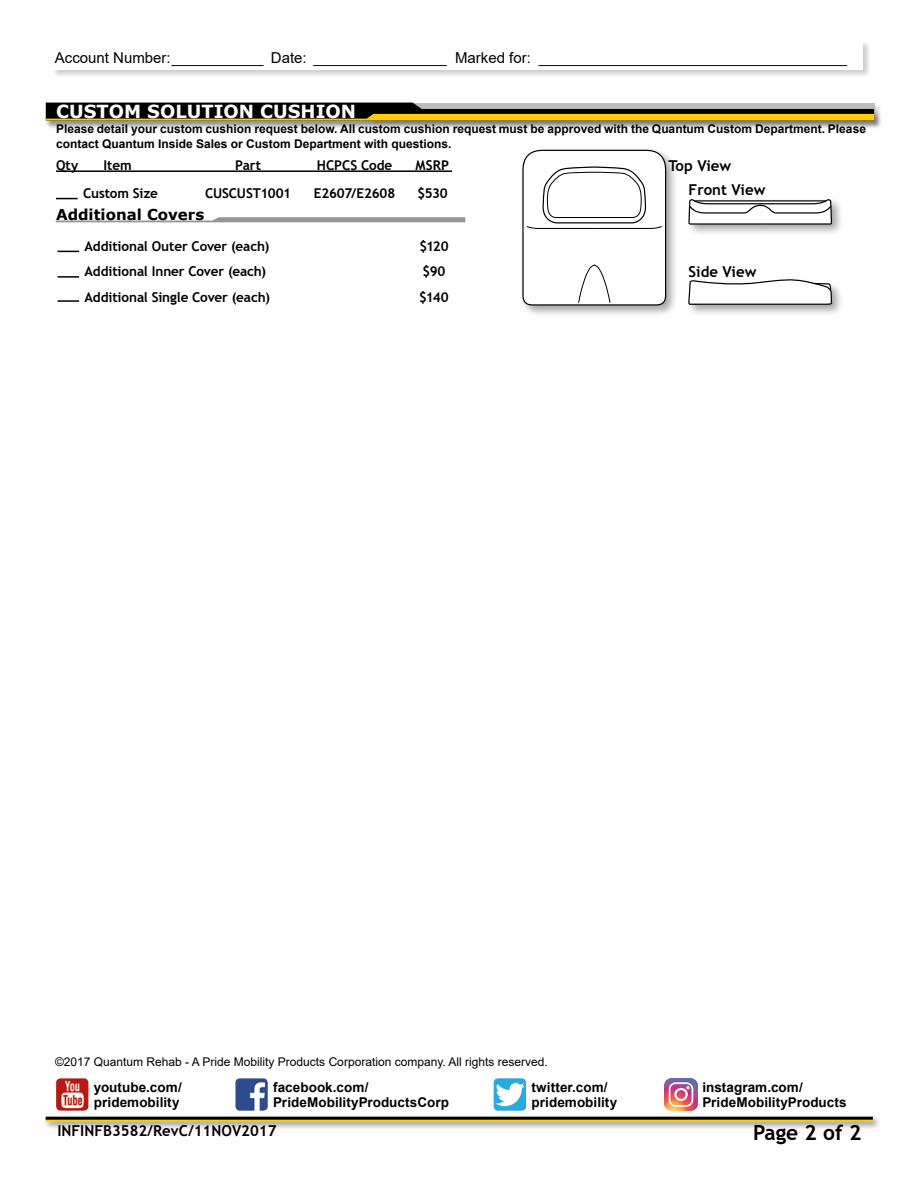
<style>
.page{position:relative;width:918px;height:1188px;background:#fff}
.page>*{position:absolute;margin:0;border:0;box-sizing:border-box;transform-origin:0 0}
.t1{font:700 21px "Trebuchet MS";color:#000}
.Main_Heading_for_Bla{font:700 18px "Verdana";color:#fff}
.Account_Details_Runn{font:15px "Arial";color:#000}
.t2{font:700 15px "Trebuchet MS";color:#000}
.Sub_Heading{font:700 15px "Verdana";color:#000}
.Cushion_Tabs{font:700 13.5px "Trebuchet MS";letter-spacing:-.01em;color:#000}
.SocialMedia_Links{font:700 13.5px "Arial";letter-spacing:.005em;color:#000}
.Cushion_Tab_Header{font:700 13.5px "Trebuchet MS";color:#000}
.Main_Heading_Followi{font:700 12px/14.4px "Arial";color:#000}
.Body_Text_8_pt{font:12px "Arial";color:#000}
</style>
<div class="page">
<div style="left:43px;top:1114px;width:839px;height:17px;background:#000;opacity:.48"></div>
<hr style="left:46px;top:1119px;width:827px;height:3px;background:#ffcb05">
<hr style="left:46px;top:1117px;width:827px;height:3px;background:#000">
<div style="left:52px;top:40px;width:819px;height:38px;background:#000;opacity:.23"></div>
<div style="left:53px;top:40px;width:810px;height:30px;background:#fff"></div>
<svg style="left:56px;top:198px;width:22px;height:1px"></svg>
<svg style="left:58px;top:251px;width:21px;height:1px"></svg>
<hr style="left:58px;top:276px;width:21px;height:2px;background:#000">
<hr style="left:58px;top:300px;width:21px;height:2px;background:#000">
<div style="left:519px;top:147px;width:325px;height:171px;background:#000;opacity:.36"></div>
<svg style="left:688px;top:278px;width:145px;height:27px"></svg>
<svg style="left:688px;top:199px;width:145px;height:26px"></svg>
<svg style="left:522px;top:149px;width:145px;height:157px"></svg>
<hr style="left:56px;top:170px;width:396px;height:2px;background:#000">
<div style="left:45px;top:102px;width:837px;height:27px;background:#000;opacity:.23"></div>
<div style="left:45px;top:113px;width:837px;height:16px;background:#000;opacity:.23"></div>
<svg style="left:46px;top:103px;width:828px;height:17px;background:#645726"></svg>
<svg style="left:56px;top:217px;width:409px;height:5px"></svg>
<img style="left:56px;top:1078px;width:32px;height:33px">
<img style="left:235px;top:1078px;width:33px;height:33px">
<img style="left:494px;top:1078px;width:32px;height:33px">
<img style="left:665px;top:1078px;width:32px;height:33px">
<p class="Account_Details_Runn" style="left:55px;top:47px;width:794px">Account Number:___________ Date: ________________ Marked for: _____________________________________</p>
<p class="Main_Heading_for_Bla" style="left:56px;top:98px;width:302px">CUSTOM SOLUTION CUSHION</p>
<p class="Main_Heading_Followi" style="left:56px;top:122px;width:811px">Please detail your custom cushion request below. All custom cushion request must be approved with the Quantum Custom Department. Please contact Quantum Inside Sales or Custom Department with questions.</p>
<p class="Cushion_Tab_Header" style="left:56px;top:156px;width:24px">Qty</p>
<p class="Cushion_Tab_Header" style="left:103px;top:156px;width:30px">Item</p>
<p class="Cushion_Tab_Header" style="left:235px;top:156px;width:28px">Part</p>
<p class="Cushion_Tab_Header" style="left:317px;top:156px;width:77px">HCPCS Code</p>
<p class="Cushion_Tab_Header" style="left:416px;top:156px;width:35px">MSRP</p>
<p class="t2" style="left:689px;top:180px;width:78px">Front View</p>
<p class="t2" style="left:668px;top:156px;width:64px">Top View</p>
<p class="Cushion_Tabs" style="left:83px;top:185px;width:77px">Custom Size</p>
<p class="Cushion_Tabs" style="left:205px;top:185px;width:88px">CUSCUST1001</p>
<p class="Cushion_Tabs" style="left:314px;top:185px;width:83px">E2607/E2608</p>
<p class="Cushion_Tabs" style="left:417px;top:185px;width:32px">$530</p>
<p class="Sub_Heading" style="left:56px;top:204px;width:150px">Additional Covers</p>
<p class="Cushion_Tabs" style="left:85px;top:237px;width:186px">Additional Outer Cover (each)</p>
<p class="Cushion_Tabs" style="left:419px;top:237px;width:31px">$120</p>
<p class="Cushion_Tabs" style="left:85px;top:263px;width:183px">Additional Inner Cover (each)</p>
<p class="Cushion_Tabs" style="left:423px;top:263px;width:24px">$90</p>
<p class="Cushion_Tabs" style="left:85px;top:288px;width:187px">Additional Single Cover (each)</p>
<p class="Cushion_Tabs" style="left:419px;top:288px;width:31px">$140</p>
<p class="t2" style="left:689px;top:263px;width:69px">Side View</p>
<p class="Body_Text_8_pt" style="left:55px;top:1054px;width:494px">©2017 Quantum Rehab - A Pride Mobility Products Corporation company. All rights reserved.</p>
<p class="SocialMedia_Links" style="left:94px;top:1078px;width:89px">youtube.com/</p>
<p class="SocialMedia_Links" style="left:94px;top:1093px;width:87px">pridemobility</p>
<p class="SocialMedia_Links" style="left:273px;top:1078px;width:97px">facebook.com/</p>
<p class="SocialMedia_Links" style="left:273px;top:1093px;width:177px">PrideMobilityProductsCorp</p>
<p class="SocialMedia_Links" style="left:531px;top:1078px;width:78px">twitter.com/</p>
<p class="SocialMedia_Links" style="left:531px;top:1093px;width:87px">pridemobility</p>
<p class="SocialMedia_Links" style="left:702px;top:1078px;width:102px">instagram.com/</p>
<p class="SocialMedia_Links" style="left:702px;top:1093px;width:146px">PrideMobilityProducts</p>
<p class="t2" style="left:57px;top:1122px;width:221px">INFINFB3582/RevC/11NOV2017</p>
<h1 class="t1" style="left:753px;top:1119px;width:110px">Page 2 of 2</h1>
</div>
